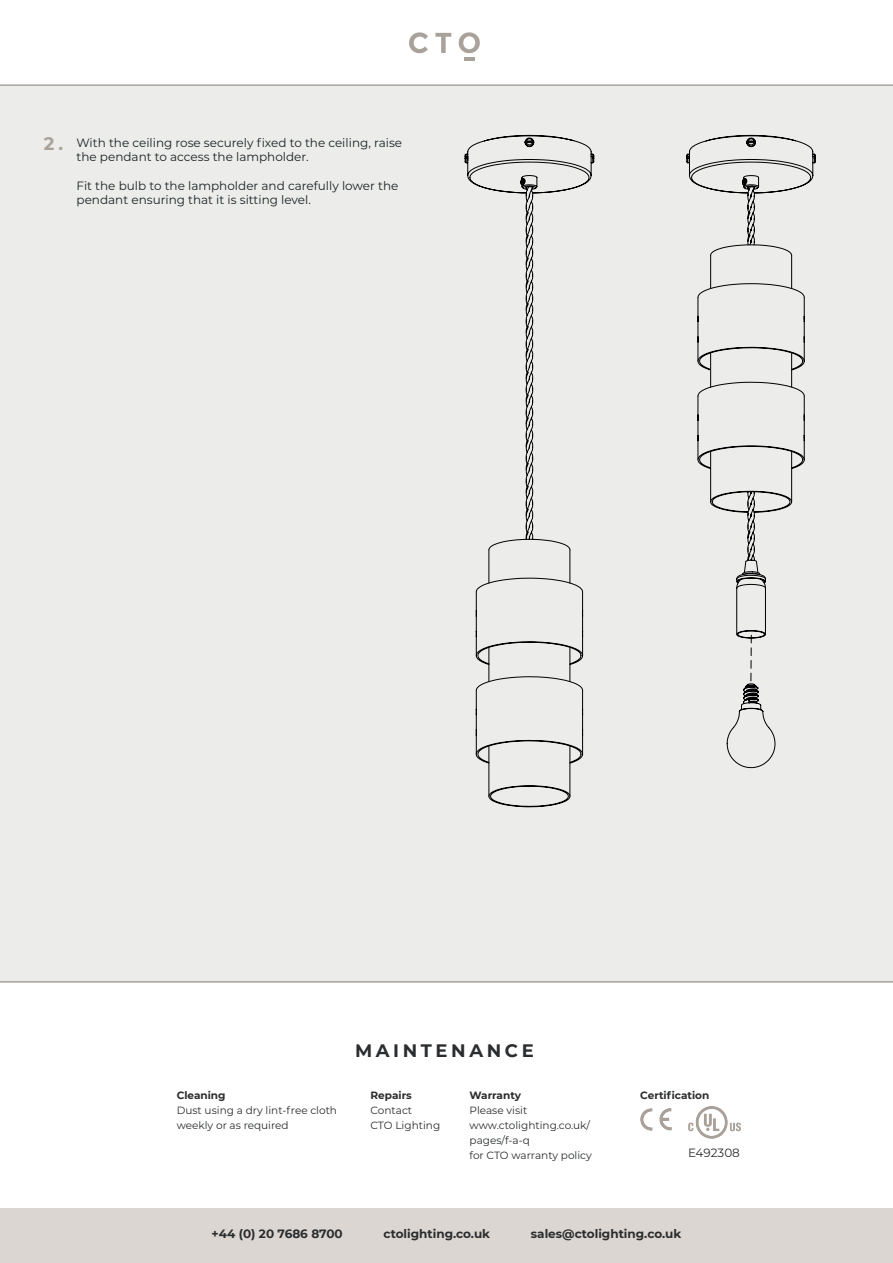
<style>
.page{position:relative;width:893px;height:1263px;background:#fff}
.page>*{position:absolute;margin:0;border:0;box-sizing:border-box;transform-origin:0 0}
.t1{font:700 18px "Montserrat";letter-spacing:.2em;color:#2a2c2e}
.t2{font:700 18px "Montserrat";color:#a9a29a}
.t3{font:12px/14.4px "Montserrat";color:#1a2226}
.t4{font:700 12px "Montserrat";color:#2a2c2e}
.t5{font:12px "Montserrat";color:#2a2c2e}
.t6{font:10.5px/15px "Montserrat";color:#2a2c2e}
.t7{font:700 10.5px "Montserrat";color:#2a2c2e}
</style>
<div class="page">
<hr style="left:464px;top:57px;width:11px;height:4px;background:#a9a29a">
<svg style="left:409px;top:32px;width:19px;height:21px"></svg>
<svg style="left:435px;top:33px;width:16px;height:20px"></svg>
<svg style="left:459px;top:32px;width:21px;height:21px"></svg>
<div style="left:0;top:1208px;width:893px;height:55px;background:#dcd6d2"></div>
<div style="left:0;top:84px;width:893px;height:898px;background:#ecedea"></div>
<div style="left:464px;top:135px;width:131px;height:672px;background:#ecedea"></div>
<svg style="left:488px;top:755px;width:83px;height:42px"></svg>
<div style="left:475px;top:135px;width:341px;height:620px;background:#ecedea"></div>
<svg style="left:697px;top:186px;width:108px;height:582px"></svg>
<svg style="left:750px;top:635px;width:2px;height:46px"></svg>
<img style="left:640px;top:1108px;width:32px;height:23px">
<img style="left:688px;top:1107px;width:53px;height:32px">
<p class="t2" style="left:44px;top:131px;width:21px">2.</p>
<p class="t3" style="left:77px;top:135px;width:327px">With the ceiling rose securely fixed to the ceiling, raise the pendant to access the lampholder.</p>
<p class="t3" style="left:77px;top:178px;width:323px">Fit the bulb to the lampholder and carefully lower the pendant ensuring that it is sitting level.</p>
<p class="t1" style="left:355px;top:1037px;width:180px">MAINTENANCE</p>
<p class="t7" style="left:177px;top:1088px;width:50px">Cleaning</p>
<p class="t7" style="left:640px;top:1088px;width:71px">Certification</p>
<p class="t6" style="left:177px;top:1102px;width:162px">Dust using a dry lint-free cloth weekly or as required</p>
<p class="t7" style="left:370px;top:1088px;width:43px">Repairs</p>
<p class="t6" style="left:370px;top:1102px;width:43px">Contact</p>
<p class="t6" style="left:370px;top:1117px;width:71px">CTO Lighting</p>
<p class="t7" style="left:470px;top:1088px;width:53px">Warranty</p>
<p class="t6" style="left:470px;top:1102px;width:59px">Please visit</p>
<p class="t6" style="left:470px;top:1117px;width:122px">www.ctolighting.co.uk/ pages/f-a-q</p>
<p class="t6" style="left:470px;top:1147px;width:124px">for CTO warranty policy</p>
<p class="t5" style="left:688px;top:1144px;width:53px">E492308</p>
<p class="t4" style="left:212px;top:1225px;width:133px">+44 (0) 20 7686 8700</p>
<p class="t4" style="left:383px;top:1225px;width:108px">ctolighting.co.uk</p>
<p class="t4" style="left:531px;top:1225px;width:152px">sales@ctolighting.co.uk</p>
</div>
